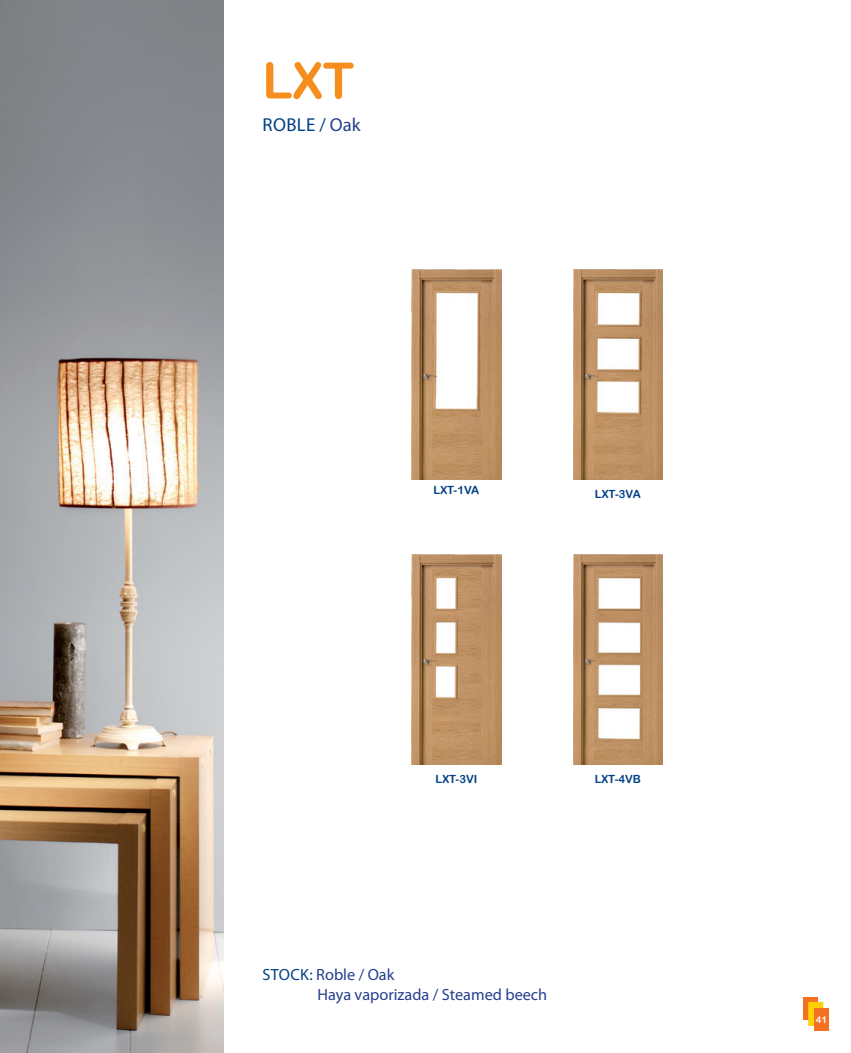
<style>
.page{position:relative;width:851px;height:1053px;background:#fff}
.page>*{position:absolute;margin:0;border:0;box-sizing:border-box;transform-origin:0 0}
.t1{font:50px "Arial Rounded MT Bold";color:#f68e1e}
.t2{font:18.75px "Myriad Pro";letter-spacing:.02em;color:#014084}
.t3{font:16.25px/19.5px "Myriad Pro";color:#253f8e}
.t4{font:11.25px "Arial Rounded MT Bold";color:#014084}
.t5{font:9.38px "Arial Rounded MT Bold";color:#fff}
.s1{color:#253f8e}
.s2{color:#014084}
</style>
<div class="page">
<div style="left:803px;top:996px;width:14px;height:23px;background:#f37121"></div>
<div style="left:808px;top:1002px;width:14px;height:23px;background:#fed006;border:1px solid #fed006"></div>
<div style="left:814px;top:1007px;width:14px;height:23px;background:#f37121"></div>
<img style="left:0;top:0;width:223px;height:1052px">
<img style="left:573px;top:269px;width:89px;height:210px">
<img style="left:411px;top:554px;width:90px;height:210px">
<img style="left:411px;top:269px;width:90px;height:210px">
<img style="left:573px;top:554px;width:89px;height:210px">
<h1 class="t1" style="left:262px;top:51px;width:93px">LXT</h1>
<p class="t2" style="left:262px;top:113px;width:100px">RoBLE / <span class="s1">oak</span></p>
<p class="t4" style="left:433px;top:483px;width:47px">LXT-1VA</p>
<p class="t4" style="left:595px;top:487px;width:47px">LXT-3VA</p>
<p class="t4" style="left:435px;top:772px;width:43px">LXT-3VI</p>
<p class="t4" style="left:594px;top:772px;width:48px">LXT-4VB</p>
<p class="t3" style="left:317px;top:964px;width:231px;text-indent:-55px"><span class="s2">sToCk:</span> Roble / oak<br>Haya vaporizada / steamed beech</p>
<p class="t5" style="left:815px;top:1013px;width:13px">41</p>
</div>
